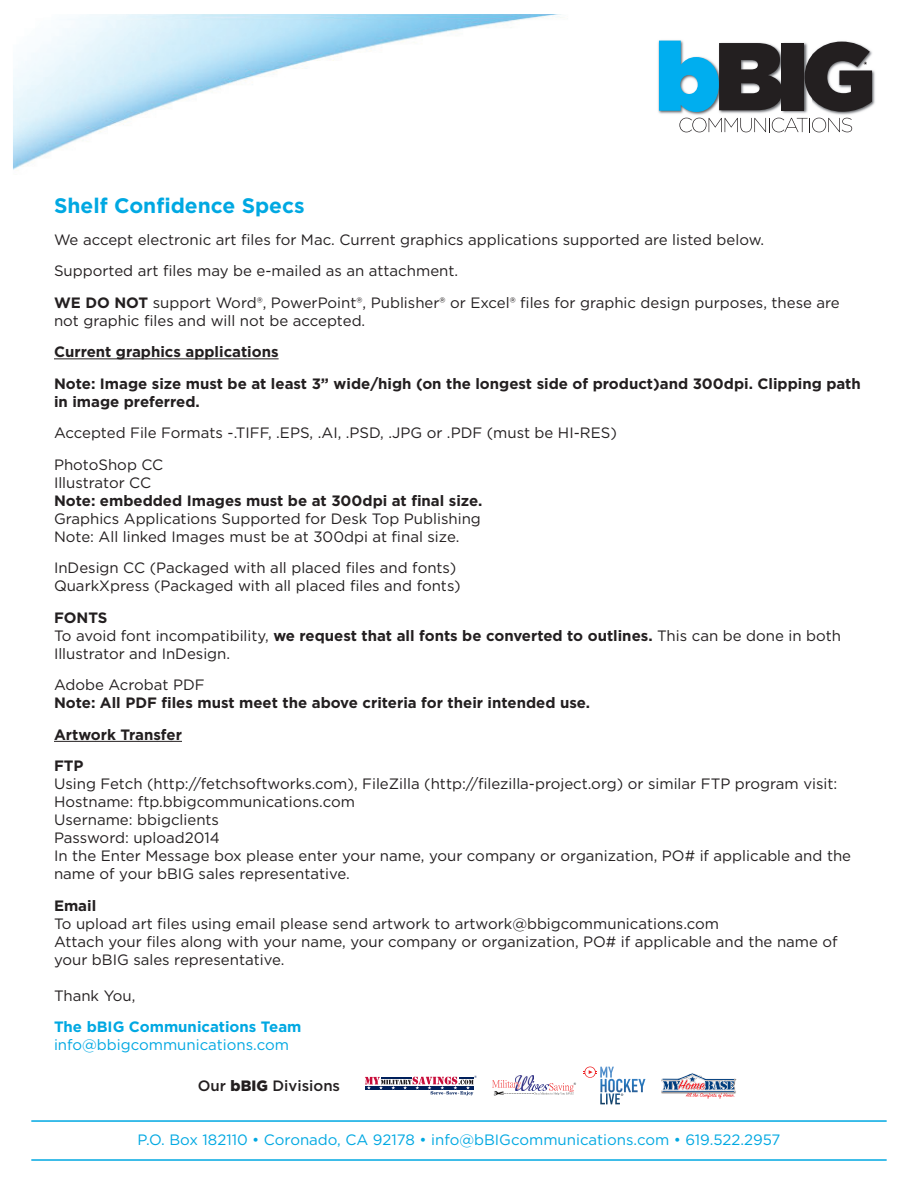
<style>
.page{position:relative;width:918px;height:1188px;background:#fff}
.page>*{position:absolute;margin:0;border:0;box-sizing:border-box;transform-origin:0 0}
.t1{font:700 21px "Gotham";color:#00a8e2}
.Text{font:15px/18px "Gotham";color:#231f20}
.Sub-head{font:700 15px/18px "Gotham";color:#231f20}
.Text-2{font:15px/18px "Gotham";color:#00a8e2}
.Sub-head-2{font:15px/18px "Gotham";color:#231f20}
.Text-3{font:700 15px/18px "Gotham";color:#231f20}
.t2{font:500 15px "Gotham";color:#231f20}
.s1{font-weight:700}
.s2{font-weight:400}
.s3{font-weight:900}
</style>
<div class="page">
<img style="left:13px;top:14px;width:548px;height:156px">
<img style="left:658px;top:40px;width:217px;height:75px">
<div style="left:782px;top:43px;width:22px;height:67px;background:#231f20"></div>
<svg style="left:805px;top:42px;width:67px;height:70px"></svg>
<svg style="left:659px;top:41px;width:123px;height:71px;background:#437d95"></svg>
<svg style="left:679px;top:118px;width:173px;height:14px"></svg>
<svg style="left:365px;top:1076px;width:112px;height:19px"></svg>
<svg style="left:584px;top:1067px;width:61px;height:37px"></svg>
<img style="left:515px;top:1075px;width:19px;height:5px">
<svg style="left:492px;top:1080px;width:84px;height:16px"></svg>
<svg style="left:662px;top:1073px;width:74px;height:26px"></svg>
<hr style="left:31px;top:1120px;width:856px;height:2px;background:#00a8e2">
<hr style="left:31px;top:1159px;width:856px;height:2px;background:#00a8e2">
<hr style="left:54px;top:358px;width:225px;height:1px;background:#231f20">
<hr style="left:54px;top:741px;width:128px;height:1px;background:#231f20">
<p class="t1" style="left:54px;top:192px;width:252px">Shelf Confidence Specs</p>
<p class="Text" style="left:54px;top:230px;width:712px">We accept electronic art files for Mac. Current graphics applications supported are listed below.</p>
<p class="Text" style="left:54px;top:262px;width:406px">Supported art files may be e-mailed as an attachment.</p>
<p class="Text" style="left:54px;top:293px;width:787px"><span class="s1">WE DO NOT</span> support Word®, PowerPoint®, Publisher® or Excel® files for graphic design purposes, these are not graphic files and will not be accepted.</p>
<p class="Sub-head" style="left:54px;top:343px;width:226px">Current graphics applications</p>
<p class="Sub-head" style="left:54px;top:374px;width:808px">Note: Image size must be at least 3” wide/high (on the longest side of product)and 300dpi. Clipping path in image preferred.</p>
<p class="Text" style="left:54px;top:424px;width:564px">Accepted File Formats -.TIFF, .EPS, .AI, .PSD, .JPG or .PDF (must be HI-RES)</p>
<p class="Text" style="left:54px;top:455px;width:430px">PhotoShop CC<br>Illustrator CC<br><span class="s1">Note: embedded Images must be at 300dpi at final size.<br></span>Graphics Applications Supported for Desk Top Publishing Note: All linked Images must be at 300dpi at final size.</p>
<p class="Text" style="left:54px;top:559px;width:408px">InDesign CC (Packaged with all placed files and fonts)<br>QuarkXpress (Packaged with all placed files and fonts)</p>
<p class="Sub-head" style="left:54px;top:608px;width:55px">FONTS</p>
<p class="Sub-head-2" style="left:54px;top:626px;width:789px">To avoid font incompatibility, <span class="s1">we request that all fonts be converted to outlines.</span> This can be done in both<br>Illustrator and InDesign.</p>
<p class="Text-3" style="left:54px;top:676px;width:538px"><span class="s2">Adobe Acrobat PDF<br></span>Note: All PDF files must meet the above criteria for their intended use.</p>
<p class="Sub-head" style="left:54px;top:725px;width:130px">Artwork Transfer</p>
<p class="Sub-head" style="left:54px;top:757px;width:31px">FTP</p>
<p class="Text" style="left:54px;top:775px;width:799px">Using Fetch (http://fetchsoftworks.com), FileZilla (http://filezilla-project.org) or similar FTP program visit:<br>Hostname: ftp.bbigcommunications.com<br>Username: bbigclients<br>Password: upload2014<br>In the Enter Message box please enter your name, your company or organization, PO# if applicable and the name of your bBIG sales representative.</p>
<p class="Sub-head" style="left:54px;top:896px;width:44px">Email</p>
<p class="Text" style="left:54px;top:914px;width:785px">To upload art files using email please send artwork to artwork@bbigcommunications.com<br>Attach your files along with your name, your company or organization, PO# if applicable and the name of your bBIG sales representative.</p>
<p class="Text" style="left:54px;top:986px;width:83px">Thank You,</p>
<p class="Text-2" style="left:54px;top:1018px;width:249px"><span class="s1">The bBIG Communications Team </span>info@bbigcommunications.com</p>
<p class="t2" style="left:198px;top:1076px;width:144px">Our <span class="s3">bBIG</span> Divisions</p>
<p class="Text-2" style="left:138px;top:1130px;width:644px">P.O. Box 182110 • Coronado, CA 92178 • info@bBIGcommunications.com • 619.522.2957</p>
</div>
